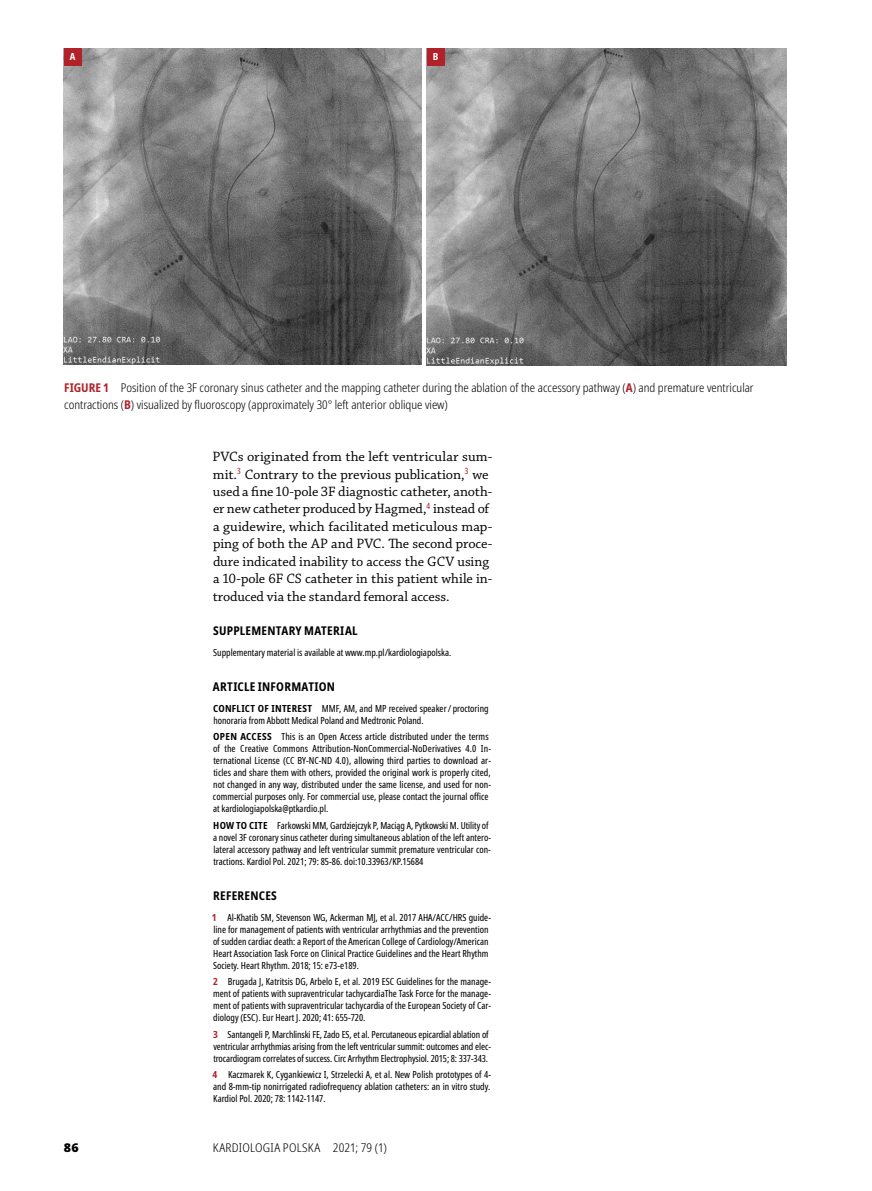
<style>
.page{position:relative;width:872px;height:1191px;background:#fff}
.page>*{position:absolute;margin:0;border:0;box-sizing:border-box;transform-origin:0 0}
.t1{font:14.25px/17.4px "Chaparral Pro MP";letter-spacing:-.005em;color:#000}
.t2{font:300 condensed 12px/17.4px "Noto Sans";color:#000}
.t3{font:700 condensed 12px "Noto Sans";letter-spacing:.02em;color:#000}
.t4{font:300 condensed 12px "Noto Sans";color:#000;scale:1.04 1}
.t5{font:900 12px "Noto Sans";color:#000;scale:1.04 1}
.t6{font:extra-condensed 9.75px/12px "Noto Sans";color:#000}
.t7{font:700 condensed 9.75px "Noto Sans";letter-spacing:.025em;color:#000}
.t8{font:700 condensed 9.75px "Noto Sans";color:#fff}
.s1{font-weight:700;color:#b1212a}
.s2{font-weight:700;font-stretch:condensed}
.s3{font-weight:700;font-stretch:condensed;color:#b1212a}
</style>
<div class="page">
<img style="left:64px;top:48px;width:357px;height:316px">
<img style="left:427px;top:48px;width:360px;height:317px">
<div style="left:64px;top:48px;width:17px;height:17px;background:#b1212a"></div>
<div style="left:427px;top:48px;width:17px;height:17px;background:#b1212a"></div>
<p class="t8" style="left:70px;top:50px;width:7px">A</p>
<p class="t8" style="left:433px;top:50px;width:7px">B</p>
<p class="t2" style="left:64px;top:379px;width:691px"><span class="s1">FIGURE 1</span> Position of the 3F coronary sinus catheter and the mapping catheter during the ablation of the accessory pathway (<span class="s1">A</span>) and premature ventricular contractions (<span class="s1">B</span>) visualized by fluoroscopy (approximately 30° left anterior oblique view)</p>
<p class="t1" style="left:212px;top:448px;width:281px">PVCs originated from the left ventricular sum‑ mit.<sup>3</sup> Contrary to the previous publication,<sup>3</sup> we used a fine 10‑pole 3F diagnostic catheter, anoth‑ er new catheter produced by Hagmed,<sup>4</sup> instead of a guidewire, which facilitated meticulous map‑ ping of both the AP and PVC. The second proce‑ dure indicated inability to access the GCV using a 10‑pole 6F CS catheter in this patient while in‑ troduced via the standard femoral access.</p>
<p class="t3" style="left:213px;top:622px;width:146px">SUPPLEMENTARY MATERIAL</p>
<p class="t6" style="left:213px;top:647px;width:240px">Supplementary material is available at www.mp.pl/kardiologiapolska.</p>
<p class="t3" style="left:213px;top:678px;width:124px">ARTICLE INFORMATION</p>
<p class="t6" style="left:213px;top:702px;width:277px"><span class="s2">CONFLICT OF INTEREST</span> MMF, AM, and MP received speaker/ proctoring honoraria from Abbott Medical Poland and Medtronic Poland.</p>
<p class="t7" style="left:213px;top:730px;width:53px">OPEN ACCESS</p>
<p class="t6" style="left:213px;top:731px;width:279px;text-indent:69px">This is an Open Access article distributed under the terms of the Creative Commons Attribution-‑NonCommercial-‑NoDerivatives 4.0 In&shy;ternational License (CC BY-‑NC-‑ND 4.0), allowing third parties to download ar&shy;ticles and share them with others, provided the original work is properly cited, not changed in any way, distributed under the same license, and used for non&shy;commercial purposes only. For commercial use, please contact the journal office at kardiologiapolska@ptkardio.pl.</p>
<p class="t6" style="left:213px;top:819px;width:279px"><span class="s2">HOW TO CITE</span> Farkowski MM, Gardziejczyk P, Maciąg A, Pytkowski M. Utility of a novel 3F coronary sinus catheter during simultaneous ablation of the left antero&shy;lateral accessory pathway and left ventricular summit premature ventricular con&shy;tractions. Kardiol Pol. 2021; 79: 85-86. doi:10.33963/KP.15684</p>
<p class="t3" style="left:213px;top:886px;width:64px">REFERENCES</p>
<p class="t6" style="left:212px;top:911px;width:280px"><span class="s3">1</span> Al-‑Khatib SM, Stevenson WG, Ackerman MJ, et al. 2017 AHA/ACC/HRS guide&shy;line for management of patients with ventricular arrhythmias and the prevention of sudden cardiac death: a Report of the American College of Cardiology/American Heart Association Task Force on Clinical Practice Guidelines and the Heart Rhythm Society. Heart Rhythm. 2018; 15: e73‑e189.</p>
<p class="t6" style="left:213px;top:975px;width:279px;text-align:justify"><span class="s3">2</span> Brugada J, Katritsis DG, Arbelo E, et al. 2019 ESC Guidelines for the manage&shy;ment of patients with supraventricular tachycardiaThe Task Force for the manage&shy;ment of patients with supraventricular tachycardia of the European Society of Car&shy;diology (ESC). Eur Heart J. 2020; 41: 655-720.</p>
<p class="t6" style="left:213px;top:1028px;width:279px"><span class="s3">3</span> Santangeli P, Marchlinski FE, Zado ES, et al. Percutaneous epicardial ablation of ventricular arrhythmias arising from the left ventricular summit: outcomes and elec&shy;trocardiogram correlates of success. Circ Arrhythm Electrophysiol. 2015; 8: 337-343.</p>
<p class="t6" style="left:213px;top:1068px;width:280px;text-align:justify"><span class="s3">4</span> Kaczmarek K, Cygankiewicz I, Strzelecki A, et al. New Polish prototypes of 4- and 8‑mm-‑tip nonirrigated radiofrequency ablation catheters: an in vitro study.<br>Kardiol Pol. 2020; 78: 1142-1147.</p>
<p class="t5" style="left:64px;top:1138px;width:16px">86</p>
<p class="t4" style="left:213px;top:1139px;width:169px">KARDIOLOGIA POLSKA 2021; 79 (1)</p>
</div>
